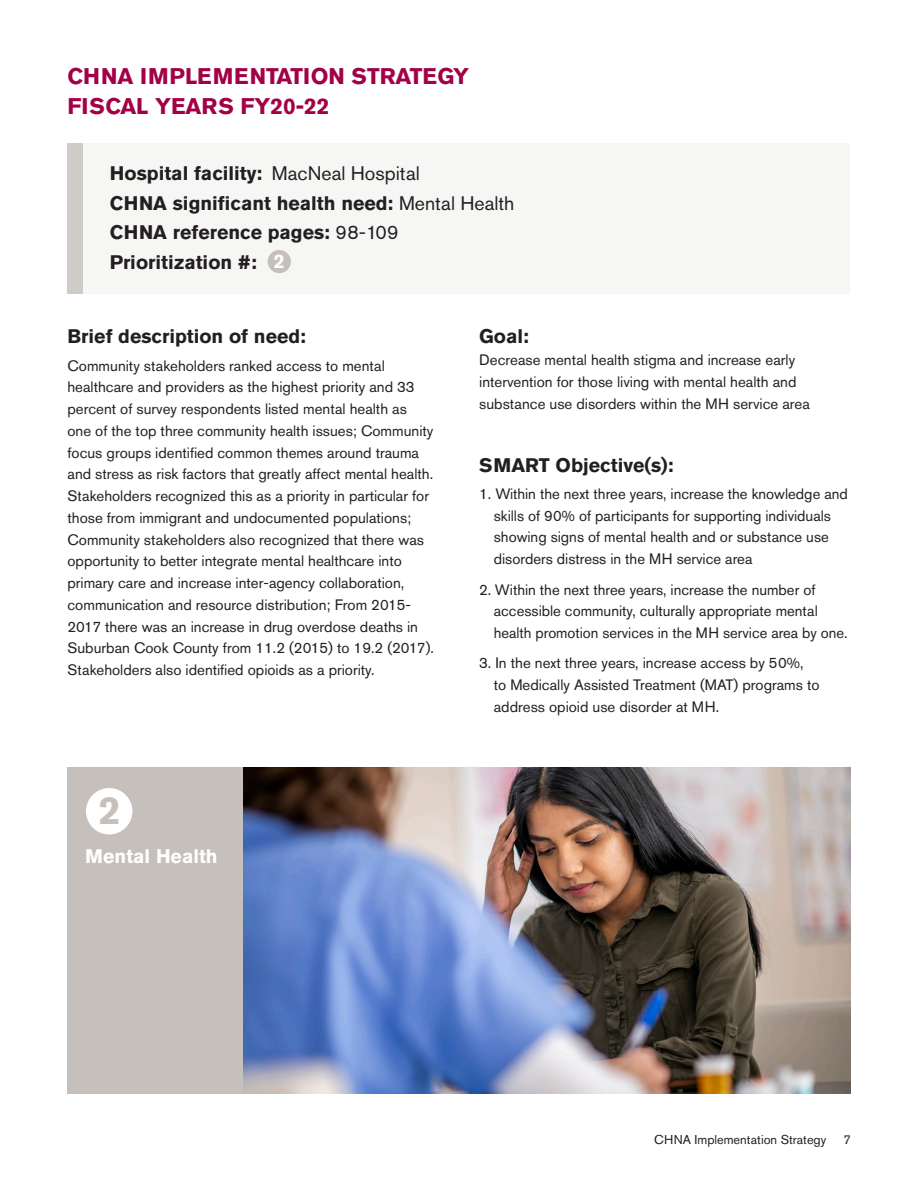
<style>
.page{position:relative;width:918px;height:1188px;background:#fff}
.page>*{position:absolute;margin:0;border:0;box-sizing:border-box;transform-origin:0 0}
.FACT_HEADERS{font:700 39px "Akzidenz Grotesk Pro";color:#c6c0bc}
.t1{font:700 22.5px "Akzidenz Grotesk Pro";color:#a30146}
.FACT_HEADERS-2{font:700 19.5px "Akzidenz Grotesk Pro";color:#231f20}
.FACT_HEADERS-3{font:700 19.5px "Akzidenz Grotesk Pro";color:#fff}
.TEXT{font:700 19.5px "Akzidenz Grotesk Pro";color:#231f20}
.TEXT-2{font:15px/21.8px "Akzidenz Grotesk Pro";color:#231f20}
.FACTS{font:15px/21.8px "Akzidenz Grotesk Pro";color:#231f20}
.t2{font:12.75px "Akzidenz Grotesk Pro";color:#231f20}
.s1{font-weight:400}
</style>
<div class="page">
<div style="left:68px;top:144px;width:782px;height:150px;background:#f6f6f5"></div>
<div style="left:268px;top:250px;width:23px;height:23px;background:#c6c0bc;border-radius:50%"></div>
<div style="left:68px;top:144px;width:15px;height:150px;background:#cfcbc6"></div>
<img style="left:243px;top:767px;width:607px;height:327px">
<div style="left:68px;top:767px;width:175px;height:327px;background:#c6c0bc"></div>
<div style="left:86px;top:788px;width:46px;height:46px;background:#fff;border-radius:50%"></div>
<p class="t1" style="left:68px;top:62px;width:403px">CHNA IMPLEMENTATION STRATEGY</p>
<p class="t1" style="left:68px;top:91px;width:263px">FISCAL YEARS FY20-22</p>
<p class="FACT_HEADERS-2" style="left:110px;top:161px;width:311px">Hospital facility: <span class="s1">MacNeal Hospital</span></p>
<p class="FACT_HEADERS-2" style="left:110px;top:190px;width:406px">CHNA significant health need: <span class="s1">Mental Health</span></p>
<p class="FACT_HEADERS-2" style="left:110px;top:220px;width:290px">CHNA reference pages: <span class="s1">98-109</span></p>
<p class="FACT_HEADERS-2" style="left:110px;top:249px;width:148px">Prioritization #:</p>
<p class="FACT_HEADERS-3" style="left:274px;top:248px;width:12px">2</p>
<p class="FACT_HEADERS-2" style="left:68px;top:324px;width:240px">Brief description of need:</p>
<p class="TEXT-2" style="left:68px;top:354px;width:368px">Community stakeholders ranked access to mental healthcare and providers as the highest priority and 33 percent of survey respondents listed mental health as one of the top three community health issues; Community focus groups identified common themes around trauma and stress as risk factors that greatly affect mental health.<br>Stakeholders recognized this as a priority in particular for those from immigrant and undocumented populations; Community stakeholders also recognized that there was opportunity to better integrate mental healthcare into primary care and increase inter-agency collaboration, communication and resource distribution; From 2015- 2017 there was an increase in drug overdose deaths in Suburban Cook County from 11.2 (2015) to 19.2 (2017).<br>Stakeholders also identified opioids as a priority.</p>
<p class="FACT_HEADERS" style="left:99px;top:785px;width:23px">2</p>
<p class="FACT_HEADERS-3" style="left:85px;top:843px;width:134px">Mental Health</p>
<p class="TEXT" style="left:479px;top:324px;width:51px">Goal:</p>
<p class="TEXT-2" style="left:479px;top:349px;width:332px">Decrease mental health stigma and increase early intervention for those living with mental health and substance use disorders within the MH service area</p>
<p class="FACT_HEADERS-2" style="left:479px;top:452px;width:196px">SMART Objective(s):</p>
<p class="FACTS" style="left:494px;top:483px;width:356px;text-indent:-15px">1. Within the next three years, increase the knowledge and skills of 90% of participants for supporting individuals showing signs of mental health and or substance use disorders distress in the MH service area</p>
<p class="FACTS" style="left:494px;top:578px;width:355px;text-indent:-15px">2. Within the next three years, increase the number of accessible community, culturally appropriate mental health promotion services in the MH service area by one.</p>
<p class="FACTS" style="left:494px;top:652px;width:327px;text-indent:-15px">3. In the next three years, increase access by 50%, to Medically Assisted Treatment (MAT) programs to address opioid use disorder at MH.</p>
<p class="t2" style="left:654px;top:1131px;width:174px">CHNA Implementation Strategy</p>
<p class="t2" style="left:844px;top:1131px;width:9px">7</p>
</div>
